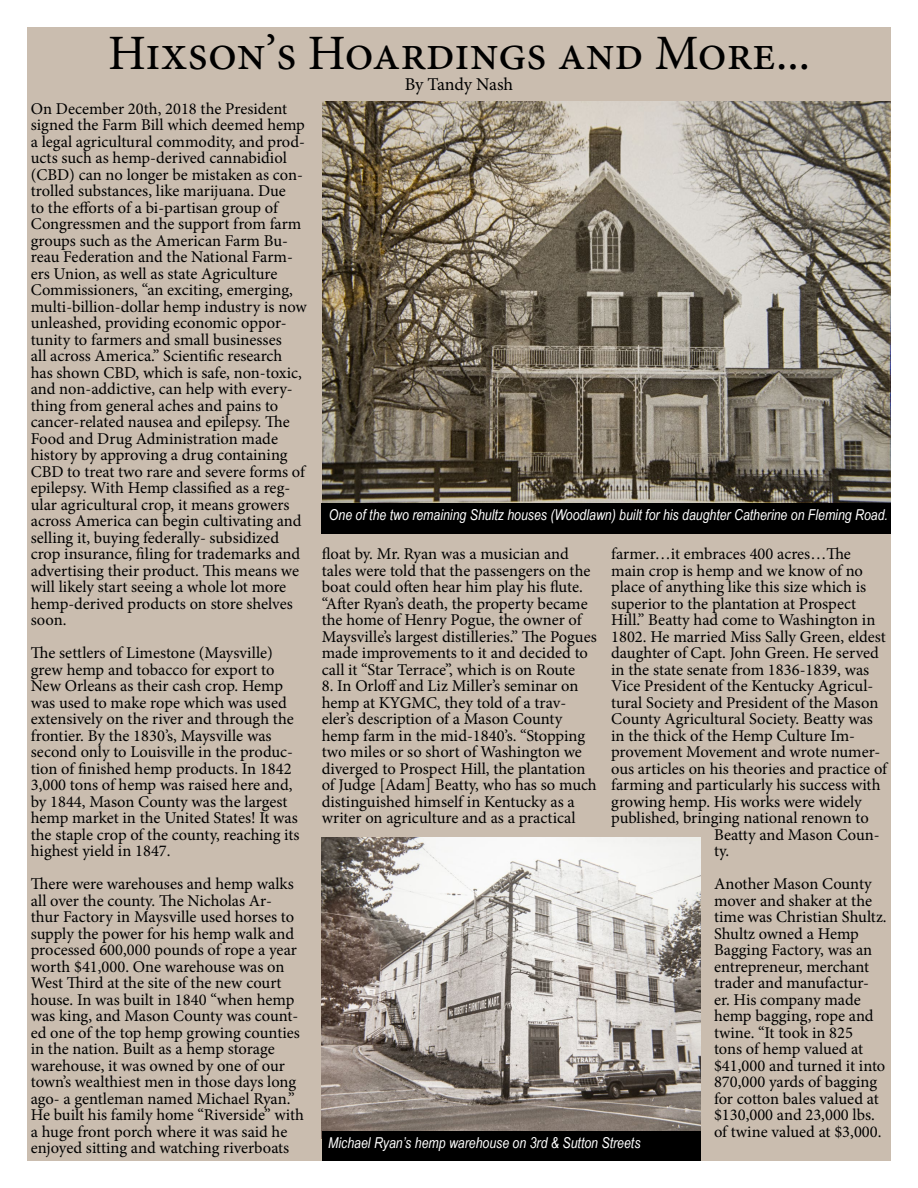
<style>
.page{position:relative;width:918px;height:1188px;background:#fff}
.page>*{position:absolute;margin:0;border:0;box-sizing:border-box;transform-origin:0 0}
.t1{font:49.5px "Minion Pro";color:#000}
.t2{font:18px "Minion Pro";color:#000}
.t3{font:16.5px/16.5px "Minion Pro";letter-spacing:-.005em;color:#000}
.t4{font:italic 15px "Arial Narrow";color:#fff}
</style>
<div class="page">
<div style="left:27px;top:27px;width:863px;height:1133px;background:#cabdaf"></div>
<img style="left:322px;top:837px;width:379px;height:295px">
<div style="left:322px;top:1132px;width:379px;height:29px;background:#000"></div>
<img style="left:323px;top:102px;width:568px;height:401px">
<div style="left:322px;top:503px;width:569px;height:31px;background:#000"></div>
<h1 class="t1" style="left:108px;top:20px;width:703px">Hixson’s Hoardings and More...</h1>
<p class="t2" style="left:405px;top:72px;width:110px">By Tandy Nash</p>
<p class="t3" style="left:31px;top:100px;width:278px">On December 20th, 2018 the President signed the Farm Bill which deemed hemp a legal agricultural commodity, and prod&shy;ucts such as hemp-derived cannabidiol (CBD) can no longer be mistaken as con&shy;trolled substances, like marijuana. Due<br>to the efforts of a bi-partisan group of Congressmen and the support from farm groups such as the American Farm Bu&shy;reau Federation and the National Farm&shy;ers Union, as well as state Agriculture Commissioners, “an exciting, emerging, multi-billion-dollar hemp industry is now unleashed, providing economic oppor&shy;tunity to farmers and small businesses<br>all across America.” Scientific research has shown CBD, which is safe, non-toxic, and non-addictive, can help with every&shy;thing from general aches and pains to cancer-related nausea and epilepsy. The Food and Drug Administration made history by approving a drug containing CBD to treat two rare and severe forms of epilepsy. With Hemp classified as a reg&shy;ular agricultural crop, it means growers across America can begin cultivating and selling it, buying federally- subsidized crop insurance, filing for trademarks and advertising their product. This means we will likely start seeing a whole lot more hemp-derived products on store shelves soon.</p>
<p class="t3" style="left:31px;top:645px;width:270px">The settlers of Limestone (Maysville) grew hemp and tobacco for export to New Orleans as their cash crop. Hemp was used to make rope which was used extensively on the river and through the frontier. By the 1830’s, Maysville was second only to Louisville in the produc&shy;tion of finished hemp products. In 1842<br>3,000 tons of hemp was raised here and, by 1844, Mason County was the largest hemp market in the United States! It was the staple crop of the county, reaching its highest yield in 1847.</p>
<p class="t3" style="left:31px;top:876px;width:275px">There were warehouses and hemp walks all over the county. The Nicholas Ar&shy;thur Factory in Maysville used horses to supply the power for his hemp walk and processed 600,000 pounds of rope a year worth $41,000. One warehouse was on West Third at the site of the new court house. In was built in 1840 “when hemp was king, and Mason County was count&shy;ed one of the top hemp growing counties in the nation. Built as a hemp storage warehouse, it was owned by one of our town’s wealthiest men in those days long ago- a gentleman named Michael Ryan.” He built his family home “Riverside” with a huge front porch where it was said he enjoyed sitting and watching riverboats</p>
<p class="t4" style="left:329px;top:504px;width:561px">One of the two remaining Shultz houses (Woodlawn) built for his daughter Catherine on Fleming Road.</p>
<p class="t3" style="left:611px;top:546px;width:241px">farmer…it embraces 400 acres…The</p>
<p class="t3" style="left:611px;top:562px;width:253px">main crop is hemp and we know of no</p>
<p class="t3" style="left:611px;top:579px;width:256px">place of anything like this size which is</p>
<p class="t3" style="left:611px;top:595px;width:247px">superior to the plantation at Prospect</p>
<p class="t3" style="left:611px;top:612px;width:266px">Hill.” Beatty had come to Washington in</p>
<p class="t3" style="left:611px;top:628px;width:276px">1802. He married Miss Sally Green, eldest</p>
<p class="t3" style="left:611px;top:645px;width:269px">daughter of Capt. John Green. He served</p>
<p class="t3" style="left:611px;top:661px;width:260px">in the state senate from 1836-1839, was</p>
<p class="t3" style="left:611px;top:678px;width:264px">Vice President of the Kentucky Agricul-</p>
<p class="t3" style="left:611px;top:694px;width:269px">tural Society and President of the Mason</p>
<p class="t3" style="left:611px;top:711px;width:263px">County Agricultural Society. Beatty was</p>
<p class="t3" style="left:611px;top:727px;width:245px">in the thick of the Hemp Culture Im-</p>
<p class="t3" style="left:611px;top:744px;width:271px">provement Movement and wrote numer-</p>
<p class="t3" style="left:611px;top:760px;width:279px">ous articles on his theories and practice of</p>
<p class="t3" style="left:611px;top:777px;width:271px">farming and particularly his success with</p>
<p class="t3" style="left:611px;top:793px;width:252px">growing hemp. His works were widely</p>
<p class="t3" style="left:611px;top:810px;width:259px">published, bringing national renown to</p>
<p class="t3" style="left:714px;top:826px;width:167px">Beatty and Mason Coun-</p>
<p class="t3" style="left:714px;top:843px;width:17px">ty.</p>
<p class="t3" style="left:714px;top:876px;width:174px">Another Mason County mover and shaker at the time was Christian Shultz.<br>Shultz owned a Hemp<br>Bagging Factory, was an entrepreneur, merchant trader and manufactur&shy;er. His company made hemp bagging, rope and twine. “It took in 825<br>tons of hemp valued at $41,000 and turned it into<br>870,000 yards of bagging for cotton bales valued at $130,000 and 23,000 lbs. of twine valued at $3,000.</p>
<p class="t3" style="left:322px;top:546px;width:277px">float by. Mr. Ryan was a musician and tales were told that the passengers on the boat could often hear him play his flute. “After Ryan’s death, the property became the home of Henry Pogue, the owner of Maysville’s largest distilleries.” The Pogues made improvements to it and decided to call it “Star Terrace”, which is on Route</p>
<p class="t3" style="left:322px;top:678px;width:277px">8. In Orloff and Liz Miller’s seminar on hemp at KYGMC, they told of a trav&shy;eler’s description of a Mason County hemp farm in the mid-1840’s. “Stopping two miles or so short of Washington we diverged to Prospect Hill, the plantation of Judge [Adam] Beatty, who has so much distinguished himself in Kentucky as a writer on agriculture and as a practical</p>
<p class="t4" style="left:328px;top:1132px;width:314px">Michael Ryan’s hemp warehouse on 3rd &amp; Sutton Streets</p>
</div>
